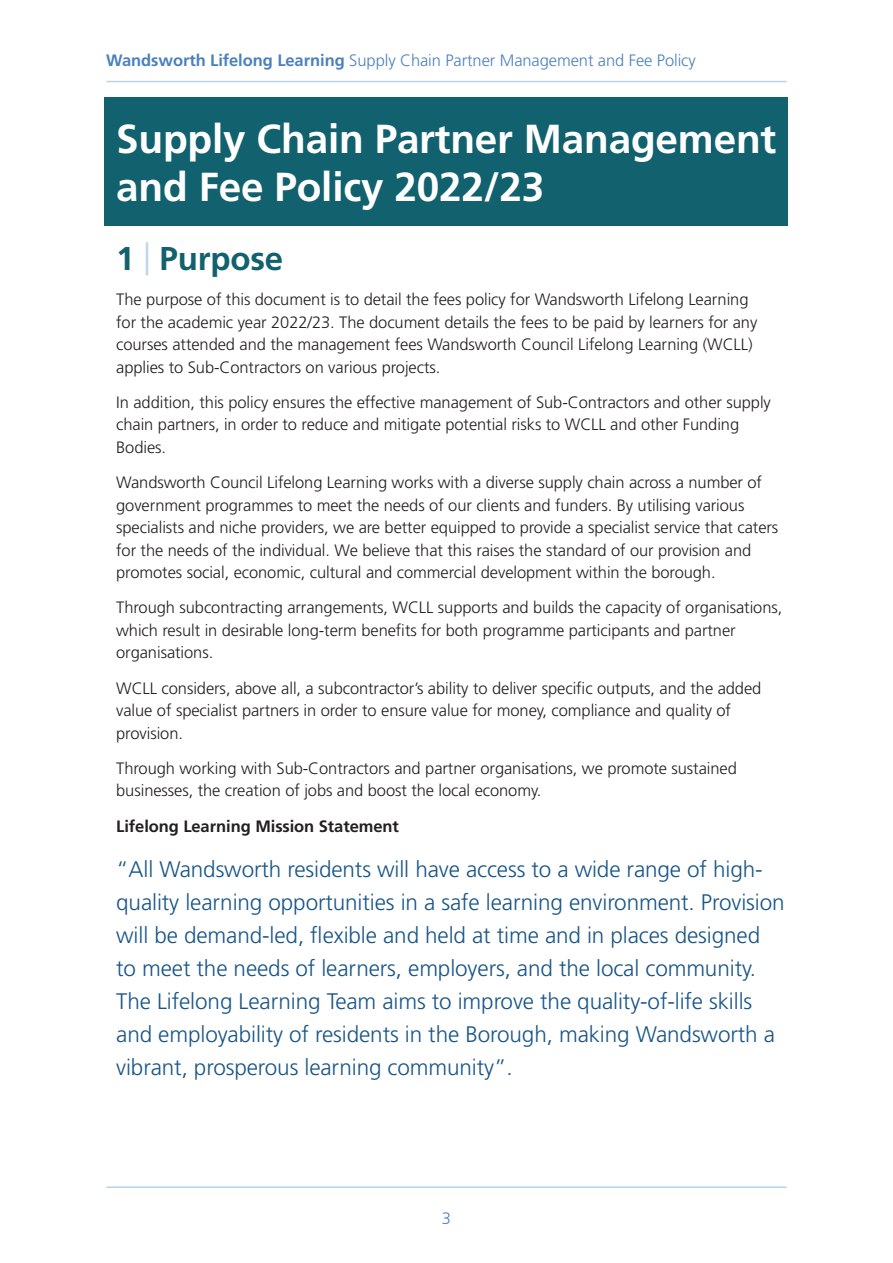
<style>
.page{position:relative;width:893px;height:1263px;background:#fff}
.page>*{position:absolute;margin:0;border:0;box-sizing:border-box;transform-origin:0 0}
.t1{font:700 40.5px/48px "Frutiger LT";letter-spacing:-.005em;color:#fff}
.t2{font:700 33px "Frutiger LT";letter-spacing:-.005em;color:#12616e}
.t3{font:300 22.5px/33px "Frutiger LT";letter-spacing:-.005em;color:#185587}
.t4{font:300 16.5px/22.5px "Frutiger LT";letter-spacing:-.005em;color:#231f20}
.t5{font:300 16.5px "Frutiger LT";letter-spacing:-.005em;color:#4b81be}
.t6{font:700 16.5px "Frutiger LT";letter-spacing:-.005em;color:#231f20}
.s1{font-weight:700}
.s2{font-weight:300;color:#bad3ea}
</style>
<div class="page">
<hr style="left:106px;top:1186px;width:681px;height:2px;background:#bad3ea">
<hr style="left:106px;top:81px;width:681px;height:1px;background:#bad3ea">
<div style="left:105px;top:98px;width:683px;height:128px;background:#12616e"></div>
<p class="t5" style="left:106px;top:50px;width:591px"><span class="s1">Wandsworth Lifelong Learning</span> Supply Chain Partner Management and Fee Policy</p>
<h1 class="t1" style="left:116px;top:115px;width:662px">Supply Chain Partner Management and Fee Policy 2022/23</h1>
<h2 class="t2" style="left:116px;top:239px;width:169px">1 <span class="s2">|</span> Purpose</h2>
<p class="t4" style="left:116px;top:288px;width:643px">The purpose of this document is to detail the fees policy for Wandsworth Lifelong Learning for the academic year 2022/23. The document details the fees to be paid by learners for any courses attended and the management fees Wandsworth Council Lifelong Learning (WCLL) applies to Sub-Contractors on various projects.</p>
<p class="t4" style="left:116px;top:391px;width:656px">In addition, this policy ensures the effective management of Sub-Contractors and other supply chain partners, in order to reduce and mitigate potential risks to WCLL and other Funding<br>Bodies.</p>
<p class="t4" style="left:116px;top:471px;width:664px">Wandsworth Council Lifelong Learning works with a diverse supply chain across a number of government programmes to meet the needs of our clients and funders. By utilising various specialists and niche providers, we are better equipped to provide a specialist service that caters for the needs of the individual. We believe that this raises the standard of our provision and promotes social, economic, cultural and commercial development within the borough.</p>
<p class="t4" style="left:116px;top:597px;width:668px">Through subcontracting arrangements, WCLL supports and builds the capacity of organisations, which result in desirable long-term benefits for both programme participants and partner organisations.</p>
<p class="t4" style="left:116px;top:677px;width:647px">WCLL considers, above all, a subcontractor’s ability to deliver specific outputs, and the added value of specialist partners in order to ensure value for money, compliance and quality of provision.</p>
<p class="t4" style="left:116px;top:757px;width:622px">Through working with Sub-Contractors and partner organisations, we promote sustained businesses, the creation of jobs and boost the local economy.</p>
<p class="t6" style="left:116px;top:816px;width:284px">Lifelong Learning Mission Statement</p>
<p class="t3" style="left:116px;top:853px;width:670px">“All Wandsworth residents will have access to a wide range of high&shy;quality learning opportunities in a safe learning environment. Provision will be demand-led, flexible and held at time and in places designed to meet the needs of learners, employers, and the local community.<br>The Lifelong Learning Team aims to improve the quality-of-life skills and employability of residents in the Borough, making Wandsworth a vibrant, prosperous learning community”.</p>
<p class="t5" style="left:442px;top:1209px;width:11px">3</p>
</div>
